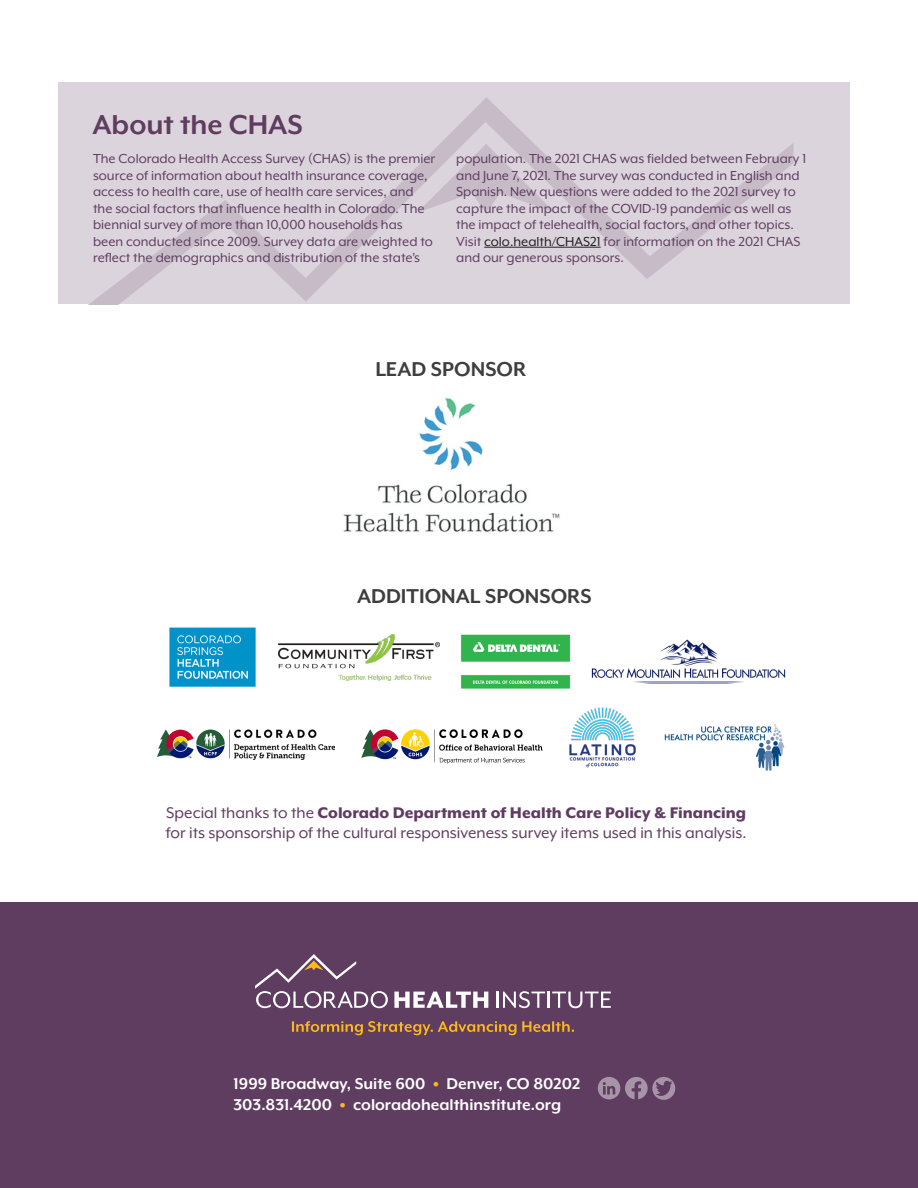
<style>
.page{position:relative;width:918px;height:1188px;background:#fff}
.page>*{position:absolute;margin:0;border:0;box-sizing:border-box;transform-origin:0 0}
.t1{font:700 31.5px "Mr Eaves XL Mod OT";color:#5f3d61}
.t2{font:700 23.1px "Mr Eaves XL Mod OT";color:#3e3e3f}
.t3{font:700 18px/21px "Mr Eaves XL Mod OT";color:#fff}
.t4{font:17.7px/19.5px "Mr Eaves XL Mod OT";color:#5f3d61}
.t5{font:15px/16.5px "Mr Eaves XL Mod OT";color:#5f3d61}
.s1{color:#231f20}
.s2{font-weight:800}
.s3{font-weight:900;color:#fdb91b}
</style>
<div class="page">
<div style="left:58px;top:82px;width:792px;height:222px;background:#dcd4dc"></div>
<svg style="left:88px;top:97px;width:705px;height:208px"></svg>
<svg style="left:417px;top:144px;width:138px;height:69px"></svg>
<hr style="left:484px;top:247px;width:117px;height:1px;background:#231f20">
<div style="left:0;top:902px;width:918px;height:286px;background:#5f3d61"></div>
<svg style="left:597px;top:1077px;width:78px;height:23px"></svg>
<svg style="left:292px;top:1021px;width:282px;height:14px"></svg>
<svg style="left:394px;top:992px;width:94px;height:16px"></svg>
<svg style="left:497px;top:991px;width:114px;height:17px"></svg>
<svg style="left:255px;top:954px;width:133px;height:54px"></svg>
<img style="left:169px;top:628px;width:86px;height:58px">
<img style="left:279px;top:634px;width:160px;height:46px">
<img style="left:460px;top:634px;width:111px;height:55px">
<img style="left:591px;top:639px;width:195px;height:45px">
<img style="left:157px;top:729px;width:177px;height:31px">
<img style="left:361px;top:730px;width:181px;height:33px">
<img style="left:569px;top:707px;width:67px;height:61px">
<img style="left:664px;top:724px;width:121px;height:47px">
<img style="left:343px;top:398px;width:217px;height:134px">
<h1 class="t1" style="left:92px;top:109px;width:212px">About the CHAS</h1>
<p class="t5" style="left:93px;top:150px;width:344px">The Colorado Health Access Survey (CHAS) is the premier source of information about health insurance coverage, access to health care, use of health care services, and the social factors that influence health in Colorado. The biennial survey of more than 10,000 households has been conducted since 2009. Survey data are weighted to reflect the demographics and distribution of the state’s</p>
<p class="t5" style="left:456px;top:150px;width:352px">population. The 2021 CHAS was fielded between February 1 and June 7, 2021. The survey was conducted in English and Spanish. New questions were added to the 2021 survey to capture the impact of the COVID-19 pandemic as well as the impact of telehealth, social factors, and other topics.<br>Visit <span class="s1">colo.health/CHAS21</span> for information on the 2021 CHAS and our generous sponsors.</p>
<h2 class="t2" style="left:375px;top:358px;width:152px">LEAD SPONSOR</h2>
<h2 class="t2" style="left:357px;top:584px;width:236px">ADDITIONAL SPONSORS</h2>
<p class="t4" style="left:166px;top:803px;width:582px">Special thanks to the <span class="s2">Colorado Department of Health Care Policy &amp; Financing </span>for its sponsorship of the cultural responsiveness survey items used in this analysis.</p>
<p class="t3" style="left:234px;top:1073px;width:348px">1999 Broadway, Suite 600 <span class="s3">•</span> Denver, CO 80202<br>303.831.4200 <span class="s3">•</span> coloradohealthinstitute.org</p>
</div>
